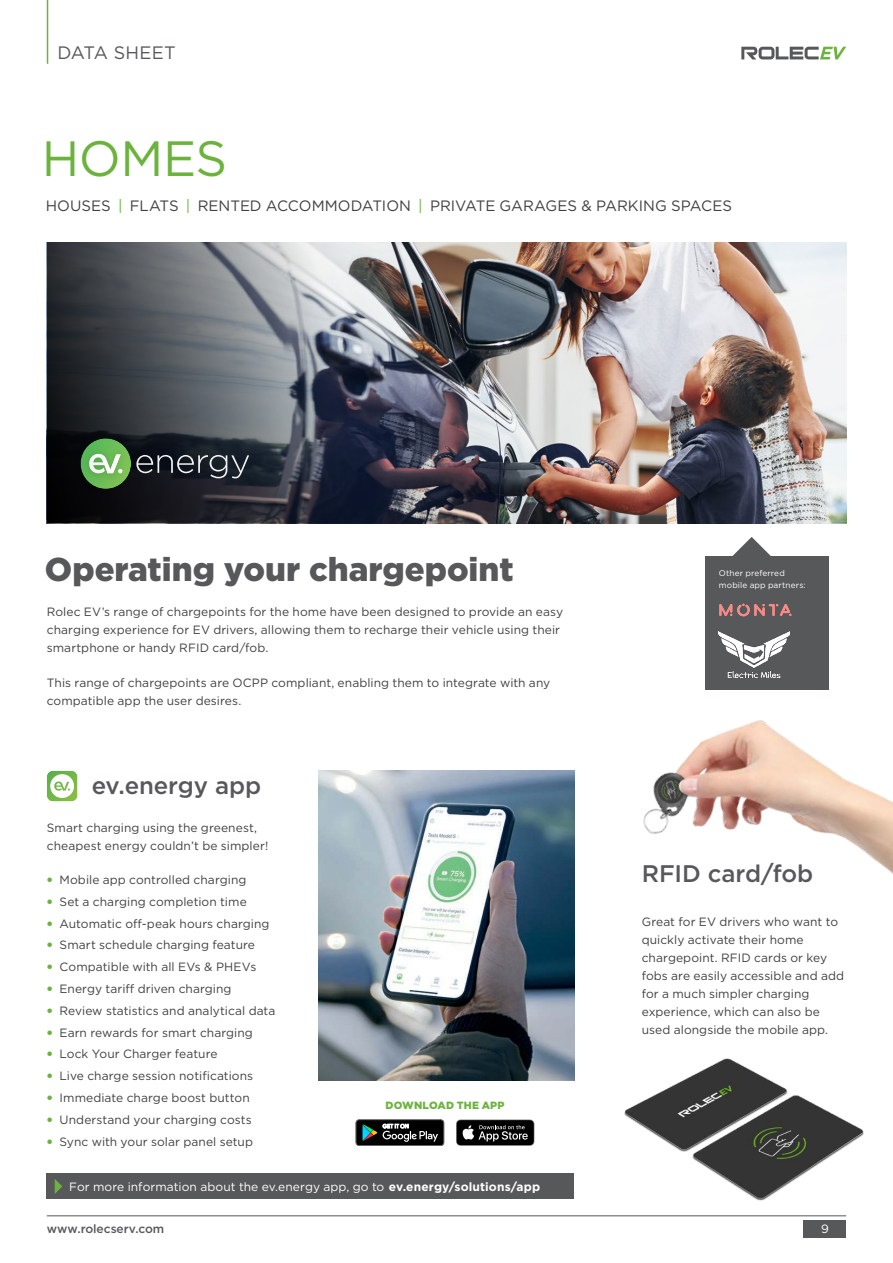
<style>
.page{position:relative;width:893px;height:1263px;background:#fff}
.page>*{position:absolute;margin:0;border:0;box-sizing:border-box;transform-origin:0 0}
.t1{font:49.5px "Gotham";letter-spacing:-.01em;color:#6cb33e}
.t2{font:900 33px "Gotham";color:#57585a}
.t3{font:500 24px "Gotham";letter-spacing:-.005em;color:#57585a}
.t4{font:18px "Gotham";letter-spacing:.005em;color:#57585a}
.t5{font:15px "Gotham";color:#404041}
.t6{font:12px/18px "Gotham";letter-spacing:.005em;color:#404041}
.t7{font:12px "Gotham";letter-spacing:.01em;color:#fff}
.t8{font:500 12px "Gotham";letter-spacing:-.005em;color:#57585a}
.t9{font:900 10.5px "Gotham";letter-spacing:.01em;color:#6cb33e}
.t10{font:8.25px/12.8px "Gotham";letter-spacing:.02em;color:#fff}
.s1{color:#6cb33e}
.s2{font-weight:900;color:#6cb33e}
.s3{font-weight:700}
</style>
<div class="page">
<img style="left:455px;top:242px;width:391px;height:281px">
<div style="left:47px;top:1173px;width:527px;height:26px;background:#57585a"></div>
<img style="left:643px;top:720px;width:250px;height:154px">
<img style="left:590px;top:1058px;width:274px;height:180px">
<svg style="left:47px;top:771px;width:30px;height:30px"></svg>
<img style="left:319px;top:771px;width:255px;height:309px">
<svg style="left:47px;top:242px;width:408px;height:281px;background:#565961"></svg>
<svg style="left:136px;top:455px;width:113px;height:23px;background:#3d4249"></svg>
<img style="left:68px;top:436px;width:65px;height:63px">
<svg style="left:89px;top:454px;width:34px;height:19px"></svg>
<svg style="left:55px;top:1179px;width:7px;height:15px"></svg>
<div style="left:706px;top:556px;width:123px;height:134px;background:#57585a"></div>
<svg style="left:732px;top:537px;width:39px;height:19px"></svg>
<img style="left:719px;top:631px;width:71px;height:46px">
<hr style="left:47px;top:0;width:1px;height:64px;background:#6cb33e">
<hr style="left:47px;top:1215px;width:799px;height:1px;background:#57585a">
<div style="left:804px;top:1220px;width:42px;height:18px;background:#57585a"></div>
<svg style="left:741px;top:47px;width:105px;height:12px"></svg>
<svg style="left:356px;top:1119px;width:88px;height:27px;background:#2c3230"></svg>
<svg style="left:456px;top:1119px;width:78px;height:27px;background:#353535"></svg>
<svg style="left:719px;top:604px;width:72px;height:12px"></svg>
<h3 class="t4" style="left:57px;top:45px;width:120px">DATA SHEET</h3>
<h1 class="t1" style="left:42px;top:136px;width:187px">HOMES</h1>
<p class="t5" style="left:46px;top:199px;width:688px">HOUSES <span class="s1">|</span> FLATS <span class="s1">|</span> RENTED ACCOMMODATION <span class="s1">|</span> PRIVATE GARAGES &amp; PARKING SPACES</p>
<h2 class="t2" style="left:45px;top:555px;width:470px">Operating your chargepoint</h2>
<p class="t6" style="left:47px;top:603px;width:518px">Rolec EV’s range of chargepoints for the home have been designed to provide an easy charging experience for EV drivers, allowing them to recharge their vehicle using their smartphone or handy RFID card/fob.</p>
<p class="t6" style="left:47px;top:674px;width:505px">This range of chargepoints are OCPP compliant, enabling them to integrate with any compatible app the user desires.</p>
<h3 class="t3" style="left:92px;top:774px;width:171px">ev.energy app</h3>
<p class="t6" style="left:47px;top:820px;width:223px">Smart charging using the greenest, cheapest energy couldn’t be simpler!</p>
<p class="t6" style="left:47px;top:871px;width:201px"><span class="s2">•</span> Mobile app controlled charging</p>
<p class="t6" style="left:47px;top:893px;width:202px"><span class="s2">•</span> Set a charging completion time</p>
<p class="t6" style="left:47px;top:915px;width:224px"><span class="s2">•</span> Automatic off-peak hours charging</p>
<p class="t6" style="left:47px;top:937px;width:210px"><span class="s2">•</span> Smart schedule charging feature</p>
<p class="t6" style="left:47px;top:958px;width:211px"><span class="s2">•</span> Compatible with all EVs &amp; PHEVs</p>
<p class="t6" style="left:47px;top:980px;width:186px"><span class="s2">•</span> Energy tariff driven charging</p>
<p class="t6" style="left:47px;top:1002px;width:230px"><span class="s2">•</span> Review statistics and analytical data</p>
<p class="t6" style="left:47px;top:1024px;width:208px"><span class="s2">•</span> Earn rewards for smart charging</p>
<p class="t6" style="left:47px;top:1046px;width:172px"><span class="s2">•</span> Lock Your Charger feature</p>
<p class="t6" style="left:47px;top:1068px;width:208px"><span class="s2">•</span> Live charge session notifications</p>
<p class="t6" style="left:47px;top:1089px;width:205px"><span class="s2">•</span> Immediate charge boost button</p>
<p class="t6" style="left:47px;top:1111px;width:207px"><span class="s2">•</span> Understand your charging costs</p>
<p class="t6" style="left:47px;top:1133px;width:208px"><span class="s2">•</span> Sync with your solar panel setup</p>
<p class="t9" style="left:386px;top:1100px;width:121px">DOWNLOAD THE APP</p>
<p class="t7" style="left:69px;top:1181px;width:472px">For more information about the ev.energy app, go to <span class="s3">ev.energy/solutions/app</span></p>
<p class="t10" style="left:719px;top:567px;width:88px">Other preferred mobile app partners:</p>
<h3 class="t3" style="left:642px;top:863px;width:173px">RFID card/fob</h3>
<p class="t6" style="left:642px;top:913px;width:204px">Great for EV drivers who want to quickly activate their home chargepoint. RFID cards or key fobs are easily accessible and add for a much simpler charging experience, which can also be used alongside the mobile app.</p>
<p class="t8" style="left:47px;top:1223px;width:119px">www.rolecserv.com</p>
<p class="t7" style="left:821px;top:1223px;width:9px">9</p>
</div>
